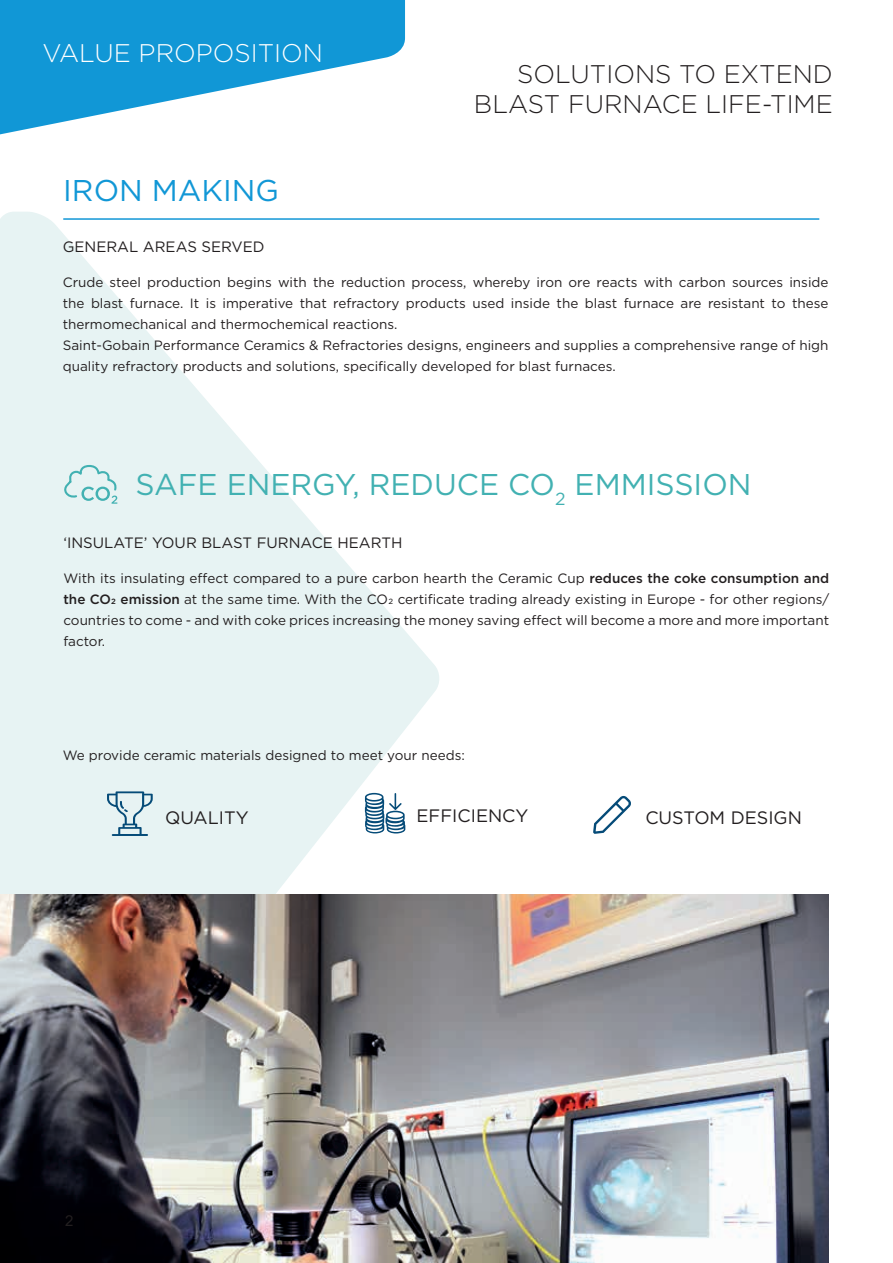
<style>
.page{position:relative;width:893px;height:1263px;background:#fff}
.page>*{position:absolute;margin:0;border:0;box-sizing:border-box;transform-origin:0 0}
.t1{font:30px "Gotham";color:#42b1b2}
.t2{font:30px "Gotham";color:#1197d6}
.t3{font:300 25.5px/30.6px "Gotham";color:#231f20;text-align:right}
.t4{font:300 25.5px "Gotham";color:#fff}
.t5{font:18px "Gotham";color:#231f20}
.t6{font:15px "Gotham";color:#231f20}
.t7{font:15px "Arial";color:#231f20}
.t8{font:13.5px/21px "Gotham";color:#231f20;text-align:justify}
.s1{font-weight:500}
</style>
<div class="page">
<svg style="left:0;top:0;width:405px;height:135px;fill:#1197d6"></svg>
<svg style="left:0;top:212px;width:439px;height:682px;fill:#e7f3f3"></svg>
<img style="left:0;top:894px;width:828px;height:369px">
<svg style="left:107px;top:791px;width:46px;height:45px"></svg>
<svg style="left:593px;top:796px;width:38px;height:38px"></svg>
<svg style="left:365px;top:793px;width:40px;height:40px"></svg>
<hr style="left:63px;top:218px;width:756px;height:2px;background:#1197d6">
<svg style="left:59px;top:464px;width:58px;height:40px"></svg>
<h2 class="t4" style="left:43px;top:37px;width:282px">VALUE PROPOSITION</h2>
<h2 class="t3" style="left:474px;top:57px;width:360px">SOLUTIONS TO EXTEND<br>BLAST FURNACE LIFE-TIME</h2>
<h1 class="t2" style="left:63px;top:171px;width:217px">IRON MAKING</h1>
<p class="t6" style="left:63px;top:237px;width:203px">GENERAL AREAS SERVED</p>
<p class="t8" style="left:63px;top:272px;width:767px;text-align:left">Crude steel production begins with the reduction process, whereby iron ore reacts with carbon sources inside the blast furnace. It is imperative that refractory products used inside the blast furnace are resistant to these thermomechanical and thermochemical reactions.<br>Saint-Gobain Performance Ceramics &amp; Refractories designs, engineers and supplies a comprehensive range of high quality refractory products and solutions, specifically developed for blast furnaces.</p>
<h1 class="t1" style="left:135px;top:465px;width:618px">SAFE ENERGY, REDUCE CO<sub>2</sub> EMMISSION</h1>
<p class="t6" style="left:63px;top:533px;width:341px">‘INSULATE’ YOUR BLAST FURNACE HEARTH</p>
<p class="t8" style="left:63px;top:568px;width:767px">With its insulating effect compared to a pure carbon hearth the Ceramic Cup <span class="s1">reduces the coke consumption and the CO2 emission</span> at the same time. With the CO2 certificate trading already existing in Europe - for other regions/ countries to come - and with coke prices increasing the money saving effect will become a more and more important factor.</p>
<p class="t8" style="left:63px;top:744px;width:404px">We provide ceramic materials designed to meet your needs:</p>
<h3 class="t5" style="left:165px;top:806px;width:85px">QUALITY</h3>
<h3 class="t5" style="left:417px;top:804px;width:113px">EFFICIENCY</h3>
<h3 class="t5" style="left:645px;top:806px;width:158px">CUSTOM DESIGN</h3>
<p class="t7" style="left:65px;top:1210px;width:10px">2</p>
</div>
